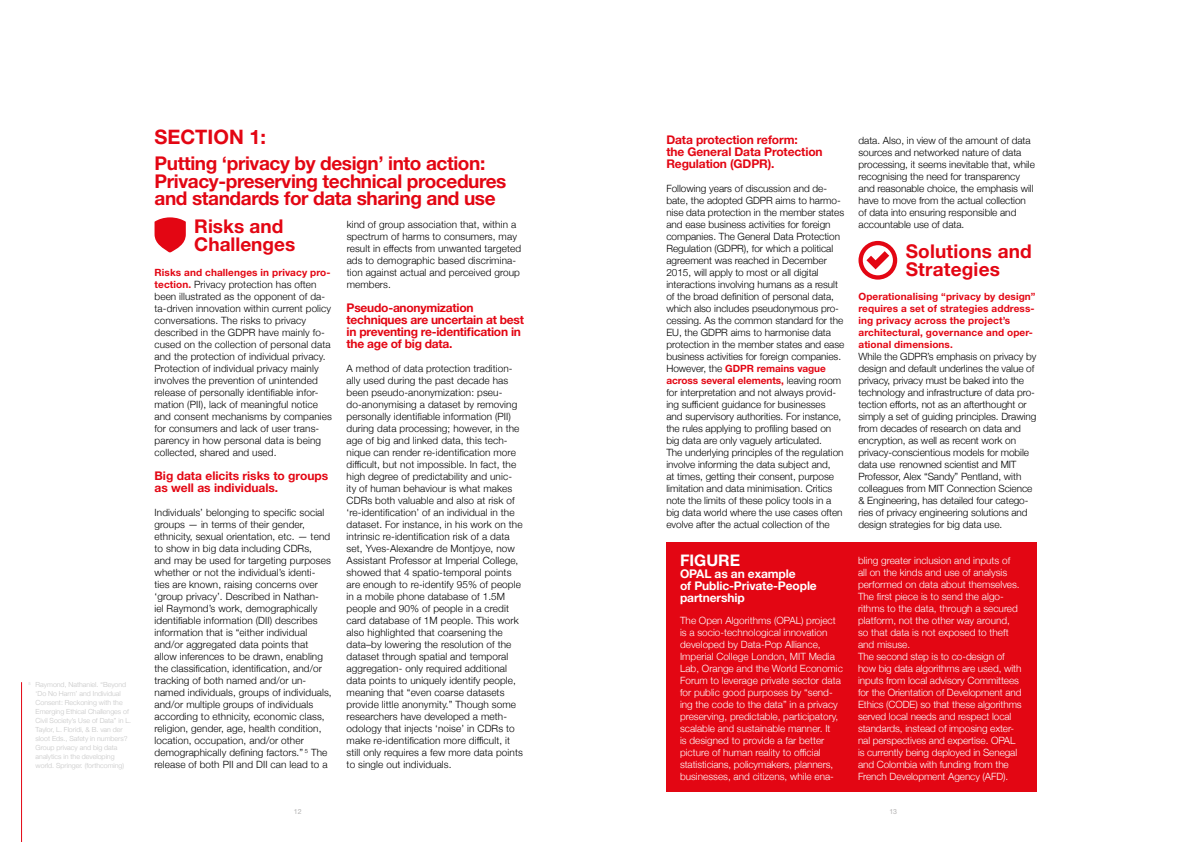
<style>
.page{position:relative;width:1191px;height:842px;background:#fff}
.page>*{position:absolute;margin:0;border:0;box-sizing:border-box;transform-origin:0 0}
.t1{font:700 20px "Helvetica Neue";color:#e30613}
.t2{font:700 19px/17.5px "Helvetica Neue";letter-spacing:-.02em;color:#e30613}
.t3{font:700 19px/18px "Helvetica Neue";letter-spacing:.01em;color:#e30613}
.t4{font:700 19px/18px "Helvetica Neue";color:#e30613}
.t5{font:700 16px "Helvetica Neue";color:#fff}
.t6{font:700 12px/12px "Helvetica Neue";letter-spacing:-.01em;color:#e30613}
.t7{font:700 12px/12px "Helvetica Neue";letter-spacing:-.01em;color:#fff}
.t8{font:300 10px/12px "Helvetica Neue";letter-spacing:.01em;color:#000}
.t9{font:300 10px/12px "Helvetica Neue";color:#fff}
.t10{font:700 10px/12px "Helvetica Neue";letter-spacing:.01em;color:#e30613}
.t11{font:300 7px/9px "Helvetica Neue";color:#c6c6c6}
.t12{font:7px "Helvetica Neue";color:#b3b2b2}
.s1{font-weight:700;color:#e30613}
</style>
<div class="page">
<div style="left:666px;top:543px;width:370px;height:249px;background:#e30613"></div>
<svg style="left:154px;top:217px;width:32px;height:35px"></svg>
<svg style="left:858px;top:241px;width:39px;height:39px"></svg>
<hr style="left:21px;top:682px;width:1px;height:160px;background:#e30613">
<p class="t11" style="left:36px;top:680px;width:97px;text-indent:-7px"><sup>5</sup> Raymond, Nathaniel. “Beyond ‘Do No Harm’ and Individual<br>Consent: Reckoning with the<br>Emerging Ethical Challenges of<br>Civil Society’s Use of Data” in L.<br>Taylor, L. Floridi, &amp; B. van der sloot Eds., Safety in numbers?<br>Group privacy and big data analytics in the developing world. Springer. (forthcoming)</p>
<h1 class="t1" style="left:154px;top:125px;width:113px">SECTION 1:</h1>
<h2 class="t2" style="left:154px;top:154px;width:353px">Putting ‘privacy by design’ into action:<br>Privacy-preserving technical procedures and standards for data sharing and use</h2>
<h2 class="t4" style="left:194px;top:217px;width:102px">Risks and<br>Challenges</h2>
<p class="t8" style="left:154px;top:266px;width:179px"><span class="s1">Risks and challenges in privacy pro&shy;tection.</span> Privacy protection has often been illustrated as the opponent of da&shy;ta-driven innovation within current policy conversations. The risks to privacy described in the GDPR have mainly fo&shy;cused on the collection of personal data and the protection of individual privacy.<br>Protection of individual privacy mainly involves the prevention of unintended release of personally identifiable infor&shy;mation (PII), lack of meaningful notice and consent mechanisms by companies for consumers and lack of user trans&shy;parency in how personal data is being collected, shared and used.</p>
<p class="t6" style="left:154px;top:469px;width:175px">Big data elicits risks to groups as well as individuals.</p>
<p class="t8" style="left:154px;top:506px;width:179px">Individuals’ belonging to specific social groups — in terms of their gender, ethnicity, sexual orientation, etc. — tend to show in big data including CDRs,<br>and may be used for targeting purposes whether or not the individual’s identi&shy;ties are known, raising concerns over ‘group privacy’. Described in Nathan-<br>iel Raymond’s work, demographically identifiable information (DII) describes information that is “either individual and/or aggregated data points that allow inferences to be drawn, enabling the classification, identification, and/or tracking of both named and/or un&shy;named individuals, groups of individuals, and/or multiple groups of individuals according to ethnicity, economic class, religion, gender, age, health condition, location, occupation, and/or other demographically defining factors.” <sup>5</sup> The release of both PII and DII can lead to a</p>
<p class="t8" style="left:347px;top:218px;width:176px">kind of group association that, within a spectrum of harms to consumers, may result in effects from unwanted targeted ads to demographic based discrimina&shy;tion against actual and perceived group members.</p>
<p class="t6" style="left:347px;top:301px;width:179px">Pseudo-anonymization techniques are uncertain at best in preventing re-identification in the age of big data.</p>
<p class="t8" style="left:347px;top:362px;width:178px">A method of data protection tradition&shy;ally used during the past decade has been pseudo-anonymization: pseu&shy;do-anonymising a dataset by removing personally identifiable information (PII) during data processing; however, in the age of big and linked data, this tech&shy;nique can render re-identification more difficult, but not impossible. In fact, the high degree of predictability and unic&shy;ity of human behaviour is what makes CDRs both valuable and also at risk of ‘re-identification’ of an individual in the dataset. For instance, in his work on the intrinsic re-identification risk of a data set, Yves-Alexandre de Montjoye, now Assistant Professor at Imperial College, showed that 4 spatio-temporal points are enough to re-identify 95% of people in a mobile phone database of 1.5M people and 90% of people in a credit card database of 1M people. This work also highlighted that coarsening the data–by lowering the resolution of the dataset through spatial and temporal aggregation- only required additional data points to uniquely identify people, meaning that “even coarse datasets provide little anonymity.” Though some researchers have developed a meth&shy;odology that injects ‘noise’ in CDRs to make re-identification more difficult, it still only requires a few more data points to single out individuals.</p>
<p class="t6" style="left:666px;top:133px;width:158px">Data protection reform:<br>the General Data Protection<br>Regulation (GDPR).</p>
<p class="t8" style="left:666px;top:182px;width:179px">Following years of discussion and de&shy;bate, the adopted GDPR aims to harmo&shy;nise data protection in the member states and ease business activities for foreign companies. The General Data Protection Regulation (GDPR), for which a political agreement was reached in December 2015, will apply to most or all digital interactions involving humans as a result of the broad definition of personal data, which also includes pseudonymous pro&shy;cessing. As the common standard for the EU, the GDPR aims to harmonise data protection in the member states and ease business activities for foreign companies.<br>However, the <span class="s1">GDPR remains vague across several elements,</span> leaving room for interpretation and not always provid&shy;ing sufficient guidance for businesses and supervisory authorities. For instance, the rules applying to profiling based on big data are only vaguely articulated.<br>The underlying principles of the regulation involve informing the data subject and,<br>at times, getting their consent, purpose limitation and data minimisation. Critics note the limits of these policy tools in a big data world where the use cases often evolve after the actual collection of the</p>
<h3 class="t5" style="left:680px;top:550px;width:62px">FIGURE</h3>
<p class="t7" style="left:680px;top:567px;width:138px">OPAL as an example<br>of Public-Private-People partnership</p>
<p class="t9" style="left:680px;top:614px;width:164px">The Open Algorithms (OPAL) project is a socio-technological innovation developed by Data-Pop Alliance, Imperial College London, MIT Media Lab, Orange and the World Economic Forum to leverage private sector data for public good purposes by “send&shy;ing the code to the data” in a privacy preserving, predictable, participatory, scalable and sustainable manner. It<br>is designed to provide a far better picture of human reality to official statisticians, policymakers, planners, businesses, and citizens, while ena-</p>
<p class="t8" style="left:858px;top:134px;width:178px">data. Also, in view of the amount of data sources and networked nature of data processing, it seems inevitable that, while recognising the need for transparency and reasonable choice, the emphasis will have to move from the actual collection of data into ensuring responsible and accountable use of data.</p>
<h2 class="t3" style="left:905px;top:242px;width:128px">Solutions and<br>Strategies</h2>
<p class="t10" style="left:858px;top:290px;width:178px">Operationalising “privacy by design” requires a set of strategies address&shy;ing privacy across the project’s architectural, governance and oper&shy;ational dimensions.</p>
<p class="t8" style="left:858px;top:350px;width:179px">While the GDPR’s emphasis on privacy by design and default underlines the value of privacy, privacy must be baked into the technology and infrastructure of data pro&shy;tection efforts, not as an afterthought or simply a set of guiding principles. Drawing from decades of research on data and encryption, as well as recent work on privacy-conscientious models for mobile data use renowned scientist and MIT Professor, Alex “Sandy” Pentland, with colleagues from MIT Connection Science &amp; Engineering, has detailed four catego&shy;ries of privacy engineering solutions and design strategies for big data use.</p>
<p class="t9" style="left:858px;top:554px;width:165px">bling greater inclusion and inputs of<br>all on the kinds and use of analysis performed on data about themselves.<br>The first piece is to send the algo&shy;rithms to the data, through a secured platform, not the other way around, so that data is not exposed to theft and misuse.<br>The second step is to co-design of how big data algorithms are used, with inputs from local advisory Committees for the Orientation of Development and Ethics (CODE) so that these algorithms served local needs and respect local standards, instead of imposing exter&shy;nal perspectives and expertise. OPAL is currently being deployed in Senegal and Colombia with funding from the French Development Agency (AFD).</p>
<p class="t12" style="left:294px;top:807px;width:9px">12</p>
<p class="t12" style="left:889px;top:807px;width:9px">13</p>
</div>
